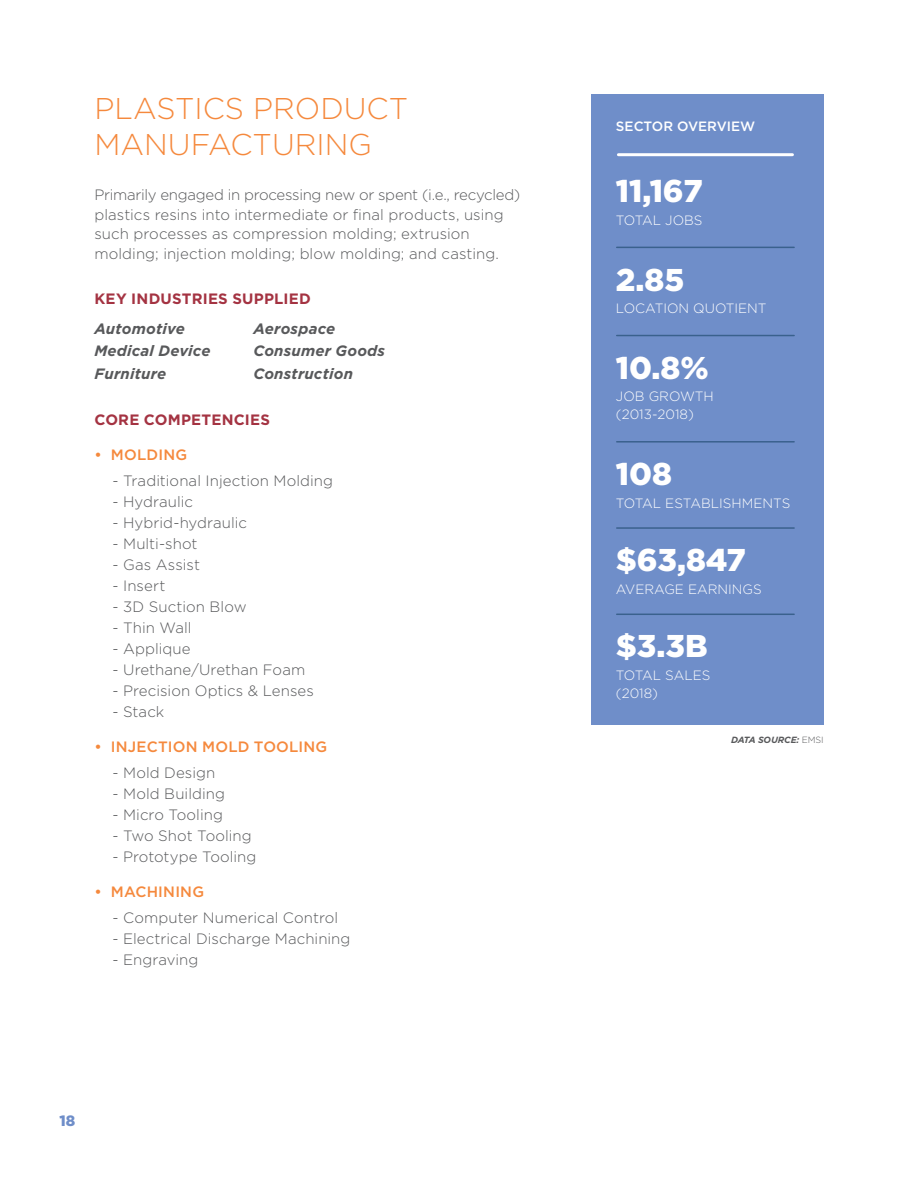
<style>
.page{position:relative;width:918px;height:1188px;background:#fff}
.page>*{position:absolute;margin:0;border:0;box-sizing:border-box;transform-origin:0 0}
.t1{font:900 31.5px "Gotham";color:#fff}
.t2{font:300 30px/36px "Gotham";color:#f5893d}
.t3{font:300 15px/19.5px "Gotham";color:#58595b}
.t4{font:italic 700 15px/22.5px "Gotham";letter-spacing:.01em;color:#58595b}
.t5{font:500 15px "Gotham";letter-spacing:.015em;color:#f5893d}
.t6{font:700 15px "Gotham";letter-spacing:.015em;color:#a43342}
.t7{font:900 15px "Gotham";color:#6f8ec9}
.t8{font:300 13.5px/18px "Gotham";color:#fff}
.t9{font:500 13.5px "Gotham";color:#fff}
.t10{font:italic 700 9px "Gotham";letter-spacing:-.02em;color:#58595b}
.s1{font-weight:300;font-style:normal}
</style>
<div class="page">
<div style="left:591px;top:94px;width:233px;height:631px;background:#6f8ec9"></div>
<hr style="left:618px;top:153px;width:174px;height:3px;background:#fff">
<hr style="left:617px;top:247px;width:177px;height:1px;background:#3a618d">
<hr style="left:617px;top:441px;width:177px;height:2px;background:#3a618d">
<hr style="left:617px;top:527px;width:177px;height:2px;background:#3a618d">
<hr style="left:617px;top:335px;width:177px;height:1px;background:#3a618d">
<hr style="left:617px;top:614px;width:177px;height:1px;background:#3a618d">
<h2 class="t2" style="left:95px;top:92px;width:315px">PLASTICS PRODUCT<br>MANUFACTURING</h2>
<p class="t3" style="left:95px;top:186px;width:427px">Primarily engaged in processing new or spent (i.e., recycled) plastics resins into intermediate or final products, using such processes as compression molding; extrusion molding; injection molding; blow molding; and casting.</p>
<p class="t6" style="left:95px;top:292px;width:218px">KEY INDUSTRIES SUPPLIED</p>
<p class="t4" style="left:95px;top:318px;width:118px">Automotive<br>Medical Device<br>Furniture</p>
<p class="t4" style="left:253px;top:318px;width:133px">Aerospace<br>Consumer Goods<br>Construction</p>
<p class="t6" style="left:95px;top:413px;width:177px">CORE COMPETENCIES</p>
<p class="t5" style="left:95px;top:449px;width:94px">• MOLDING</p>
<p class="t3" style="left:113px;top:472px;width:222px">- Traditional Injection Molding</p>
<p class="t3" style="left:113px;top:493px;width:82px">- Hydraulic</p>
<p class="t3" style="left:113px;top:514px;width:136px">- Hybrid-hydraulic</p>
<p class="t3" style="left:113px;top:535px;width:87px">- Multi-shot</p>
<p class="t3" style="left:113px;top:556px;width:89px">- Gas Assist</p>
<p class="t3" style="left:113px;top:577px;width:54px">- Insert</p>
<p class="t3" style="left:113px;top:598px;width:136px">- 3D Suction Blow</p>
<p class="t3" style="left:113px;top:619px;width:81px">- Thin Wall</p>
<p class="t3" style="left:113px;top:640px;width:80px">- Applique</p>
<p class="t3" style="left:113px;top:661px;width:194px">- Urethane/Urethan Foam</p>
<p class="t3" style="left:113px;top:682px;width:203px">- Precision Optics &amp; Lenses</p>
<p class="t3" style="left:113px;top:703px;width:53px">- Stack</p>
<p class="t5" style="left:95px;top:741px;width:234px">• INJECTION MOLD TOOLING</p>
<p class="t3" style="left:113px;top:764px;width:104px">- Mold Design</p>
<p class="t3" style="left:113px;top:785px;width:114px">- Mold Building</p>
<p class="t3" style="left:113px;top:806px;width:112px">- Micro Tooling</p>
<p class="t3" style="left:113px;top:827px;width:141px">- Two Shot Tooling</p>
<p class="t3" style="left:113px;top:848px;width:145px">- Prototype Tooling</p>
<p class="t5" style="left:95px;top:886px;width:111px">• MACHINING</p>
<p class="t3" style="left:113px;top:909px;width:227px">- Computer Numerical Control</p>
<p class="t3" style="left:113px;top:930px;width:240px">- Electrical Discharge Machining</p>
<p class="t3" style="left:113px;top:951px;width:87px">- Engraving</p>
<p class="t7" style="left:60px;top:1114px;width:17px">18</p>
<p class="t9" style="left:616px;top:121px;width:141px">SECTOR OVERVIEW</p>
<h1 class="t1" style="left:616px;top:177px;width:88px">11,167</h1>
<p class="t8" style="left:616px;top:212px;width:88px">TOTAL JOBS</p>
<h1 class="t1" style="left:616px;top:265px;width:70px">2.85</h1>
<p class="t8" style="left:616px;top:300px;width:152px">LOCATION QUOTIENT</p>
<h1 class="t1" style="left:616px;top:354px;width:94px">10.8%</h1>
<p class="t8" style="left:616px;top:389px;width:99px">JOB GROWTH (2013-2018)</p>
<h1 class="t1" style="left:616px;top:460px;width:58px">108</h1>
<p class="t8" style="left:616px;top:495px;width:176px">TOTAL ESTABLISHMENTS</p>
<h1 class="t1" style="left:616px;top:546px;width:131px">$63,847</h1>
<p class="t8" style="left:616px;top:581px;width:147px">AVERAGE EARNINGS</p>
<h1 class="t1" style="left:616px;top:632px;width:93px">$3.3B</h1>
<p class="t8" style="left:616px;top:667px;width:96px">TOTAL SALES (2018)</p>
<p class="t10" style="left:731px;top:735px;width:94px">DATA SOURCE: <span class="s1">EMSI</span></p>
</div>
